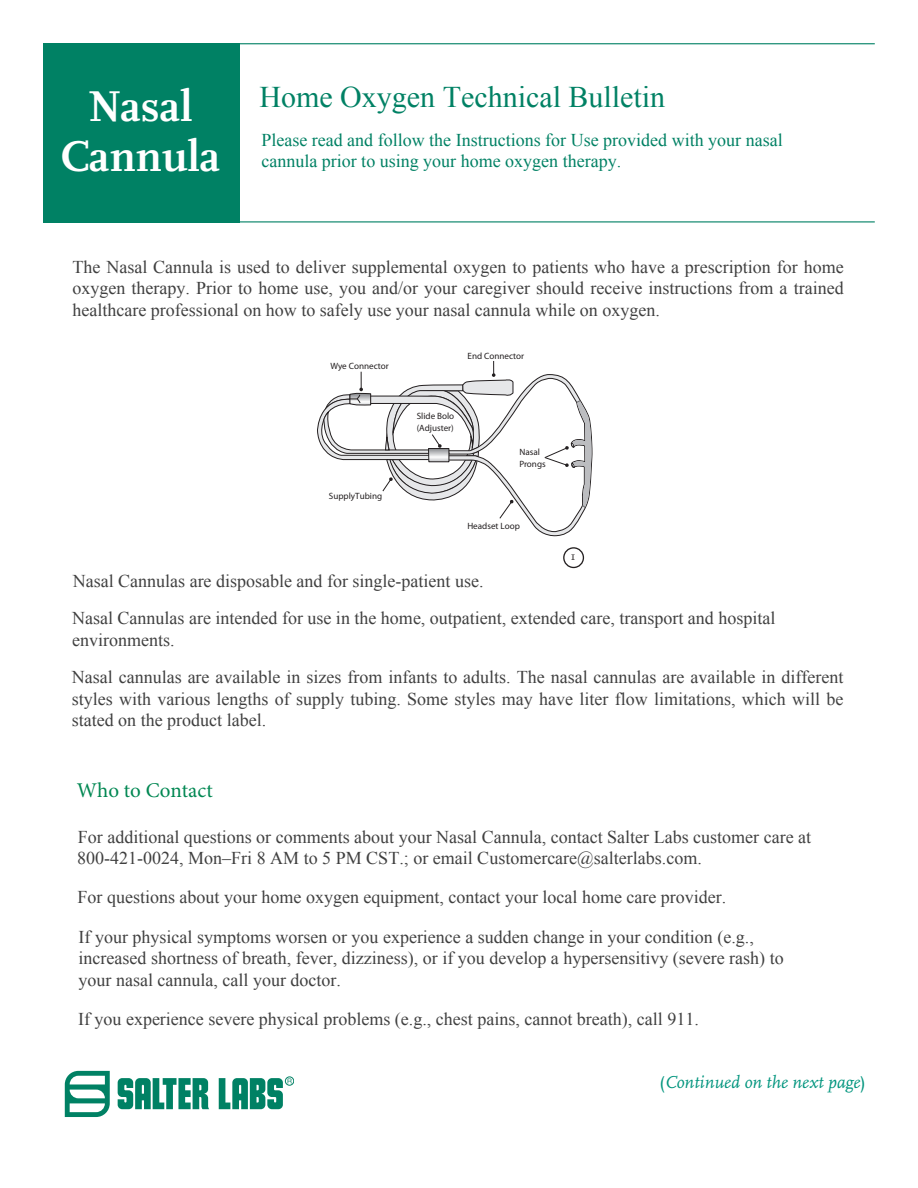
<style>
.page{position:relative;width:918px;height:1188px;background:#fff}
.page>*{position:absolute;margin:0;border:0;box-sizing:border-box;transform-origin:0 0}
.t1{font:700 45px "Scala";color:#fff}
.Body_style{font:30px "Times New Roman";color:#008164}
.t2{font:21px "Minion Pro";color:#008752}
.Body_style-2{font:18px/21.6px "Times New Roman";color:#404040}
.Body_style-3{font:18px/37.3px "Times New Roman";color:#404040}
.Body_style-4{font:18px/21.3px "Times New Roman";color:#008164}
.t3{font:italic 18px "Scala";color:#02957e}
.t4{font:12px "Scala";color:#231f20}
.t5{font:9.15px/12px "Myriad Pro";color:#231f20}
.s1{font-style:inherit}
.s2{font-style:normal}
</style>
<div class="page">
<hr style="left:43px;top:43px;width:832px;height:1px;background:#008164">
<hr style="left:43px;top:221px;width:832px;height:1px;background:#008164">
<div style="left:43px;top:43px;width:197px;height:179px;background:#008164"></div>
<div style="left:285px;top:1077px;width:9px;height:8px;border:1px solid #008164;border-radius:50%"></div>
<svg style="left:65px;top:1071px;width:45px;height:46px"></svg>
<svg style="left:118px;top:1078px;width:174px;height:31px"></svg>
<svg style="left:317px;top:361px;width:275px;height:176px"></svg>
<div style="left:563px;top:547px;width:21px;height:21px;border:1px solid #231f20;border-radius:50%"></div>
<p class="t1" style="left:88px;top:81px;width:106px">Nasal</p>
<p class="t1" style="left:61px;top:131px;width:161px">Cannula</p>
<p class="Body_style" style="left:260px;top:77px;width:407px">Home Oxygen Technical Bulletin</p>
<p class="Body_style-4" style="left:261px;top:129px;width:523px">Please read and follow the Instructions for Use provided with your nasal cannula prior to using your home oxygen therapy.</p>
<p class="Body_style-2" style="left:73px;top:256px;width:773px;text-align:justify">The Nasal Cannula is used to deliver supplemental oxygen to patients who have a prescription for home oxygen therapy. Prior to home use, you and/or your caregiver should receive instructions from a trained healthcare professional on how to safely use <span class="s1">your</span> nasal cannula while on oxygen.</p>
<p class="t5" style="left:330px;top:360px;width:60px">Wye Connector</p>
<p class="t5" style="left:329px;top:490px;width:55px">SupplyTubing</p>
<p class="t5" style="left:468px;top:350px;width:58px">End Connector</p>
<p class="t5" style="left:417px;top:410px;width:39px">Slide Bolo (Adjuster)</p>
<p class="t5" style="left:519px;top:446px;width:28px">Nasal<br>Prongs</p>
<p class="t5" style="left:467px;top:520px;width:54px">Headset Loop</p>
<p class="t4" style="left:571px;top:549px;width:6px">1</p>
<p class="Body_style-2" style="left:72px;top:562px;width:705px;line-height:37.3px">Nasal Cannulas are disposable and for single-patient use.<br>Nasal Cannula<span class="s1">s are</span> intended for use in the home, outpatient, extended care, transport and hospital</p>
<p class="Body_style-3" style="left:72px;top:621px;width:773px"><span class="s1">environments.<br>Nasal cannulas are available in sizes</span> from infants to adults. The nasal cannulas are available in different</p>
<p class="Body_style-3" style="left:72px;top:687px;width:773px;line-height:21.6px"><span class="s1">styles</span> with various lengths of supply tubing. Some styles may have liter flow limitations, which will be stated on the product label.</p>
<p class="t2" style="left:77px;top:776px;width:138px">Who to Contact</p>
<p class="Body_style-2" style="left:77px;top:826px;width:735px">For additional questions or comments about your Nasal Cannula, contact Salter Labs customer care at<br>800-421-0024, Mon–Fri 8 AM to 5 PM CST.; or email Customercare@salterlabs.com.</p>
<p class="Body_style-2" style="left:78px;top:878px;width:678px;line-height:39.3px">For questions about your home oxygen equipment, contact your local home care provider.<br>If your physical symptoms worsen or you experience a sudden change in your condition (e.g.,</p>
<p class="Body_style-2" style="left:79px;top:947px;width:707px">increased shortness of breath, fever, dizziness), or if you develop a hypersensitivy (severe rash) to your nasal cannula, call your doctor.</p>
<p class="Body_style-2" style="left:78px;top:1008px;width:622px">If you experience severe physical problems (e.g., chest pains, cannot breath), call 911.</p>
<p class="t3" style="left:660px;top:1073px;width:208px"><span class="s2">(</span>Continued on the next page<span class="s2">)</span></p>
</div>
